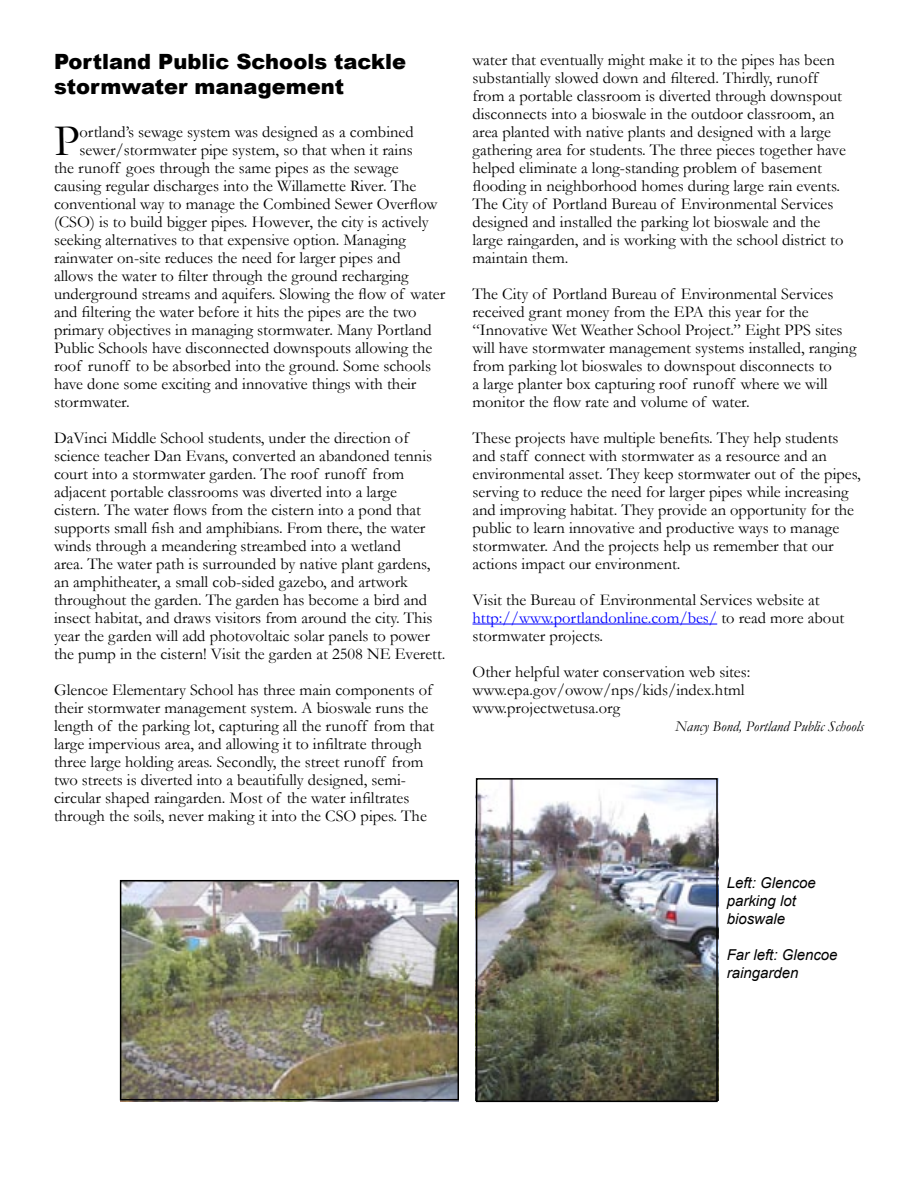
<style>
.page{position:relative;width:918px;height:1188px;background:#fff}
.page>*{position:absolute;margin:0;border:0;box-sizing:border-box;transform-origin:0 0}
.t1{font:45.3px "Garamond";color:#000}
.t2{font:900 21px/25.2px "Arial";color:#000}
.t3{font:16.5px/18px "Garamond";color:#000}
.t4{font:italic 15px/18px "Arial";color:#000}
.t5{font:italic 15px "Garamond";color:#000}
.s1{color:#00f}
</style>
<div class="page">
<hr style="left:472px;top:624px;width:245px;height:1px;background:#00f">
<img style="left:121px;top:883px;width:338px;height:218px">
<img style="left:475px;top:778px;width:240px;height:323px">
<div style="left:476px;top:778px;width:242px;height:324px;border:2px solid #000"></div>
<div style="left:120px;top:880px;width:339px;height:220px;border:2px solid #000"></div>
<p class="t2" style="left:54px;top:49px;width:354px">Portland Public Schools tackle stormwater management</p>
<h1 class="t1" style="left:54px;top:114px;width:27px">P</h1>
<p class="t3" style="left:80px;top:123px;width:336px">ortland’s sewage system was designed as a combined</p>
<p class="t3" style="left:80px;top:141px;width:335px">sewer/stormwater pipe system, so that when it rains</p>
<p class="t3" style="left:54px;top:159px;width:346px">the runoff goes through the same pipes as the sewage</p>
<p class="t3" style="left:54px;top:177px;width:364px">causing regular discharges into the Willamette River. The</p>
<p class="t3" style="left:54px;top:195px;width:385px">conventional way to manage the Combined Sewer Overflow</p>
<p class="t3" style="left:54px;top:213px;width:376px">(CSO) is to build bigger pipes. However, the city is actively</p>
<p class="t3" style="left:54px;top:231px;width:354px">seeking alternatives to that expensive option. Managing</p>
<p class="t3" style="left:54px;top:249px;width:348px">rainwater on-site reduces the need for larger pipes and</p>
<p class="t3" style="left:54px;top:267px;width:356px">allows the water to filter through the ground recharging</p>
<p class="t3" style="left:54px;top:285px;width:393px">underground streams and aquifers. Slowing the flow of water</p>
<p class="t3" style="left:54px;top:303px;width:364px">and filtering the water before it hits the pipes are the two</p>
<p class="t3" style="left:54px;top:321px;width:379px">primary objectives in managing stormwater. Many Portland</p>
<p class="t3" style="left:54px;top:339px;width:380px">Public Schools have disconnected downspouts allowing the</p>
<p class="t3" style="left:54px;top:357px;width:379px">roof runoff to be absorbed into the ground. Some schools</p>
<p class="t3" style="left:54px;top:375px;width:364px">have done some exciting and innovative things with their</p>
<p class="t3" style="left:54px;top:393px;width:77px">stormwater.</p>
<p class="t3" style="left:54px;top:429px;width:393px">DaVinci Middle School students, under the direction of science teacher Dan Evans, converted an abandoned tennis court into a stormwater garden. The roof runoff from adjacent portable classrooms was diverted into a large cistern. The water flows from the cistern into a pond that supports small fish and amphibians. From there, the water winds through a meandering streambed into a wetland<br>area. The water path is surrounded by native plant gardens, an amphitheater, a small cob-sided gazebo, and artwork throughout the garden. The garden has become a bird and insect habitat, and draws visitors from around the city. This year the garden will add photovoltaic solar panels to power the pump in the cistern! Visit the garden at 2508 NE Everett.</p>
<p class="t3" style="left:54px;top:681px;width:382px">Glencoe Elementary School has three main components of their stormwater management system. A bioswale runs the length of the parking lot, capturing all the runoff from that large impervious area, and allowing it to infiltrate through three large holding areas. Secondly, the street runoff from two streets is diverted into a beautifully designed, semi&shy;circular shaped raingarden. Most of the water infiltrates through the soils, never making it into the CSO pipes. The</p>
<p class="t3" style="left:472px;top:50px;width:375px">water that eventually might make it to the pipes has been substantially slowed down and filtered. Thirdly, runoff from a portable classroom is diverted through downspout disconnects into a bioswale in the outdoor classroom, an area planted with native plants and designed with a large gathering area for students. The three pieces together have helped eliminate a long-standing problem of basement flooding in neighborhood homes during large rain events.<br>The City of Portland Bureau of Environmental Services designed and installed the parking lot bioswale and the large raingarden, and is working with the school district to maintain them.</p>
<p class="t3" style="left:472px;top:284px;width:385px">The City of Portland Bureau of Environmental Services received grant money from the EPA this year for the “Innovative Wet Weather School Project.” Eight PPS sites will have stormwater management systems installed, ranging from parking lot bioswales to downspout disconnects to<br>a large planter box capturing roof runoff where we will monitor the flow rate and volume of water.</p>
<p class="t3" style="left:472px;top:428px;width:390px">These projects have multiple benefits. They help students and staff connect with stormwater as a resource and an environmental asset. They keep stormwater out of the pipes, serving to reduce the need for larger pipes while increasing and improving habitat. They provide an opportunity for the public to learn innovative and productive ways to manage stormwater. And the projects help us remember that our actions impact our environment.</p>
<p class="t3" style="left:472px;top:590px;width:373px">Visit the Bureau of Environmental Services website at <span class="s1">http://www.portlandonline.com/bes/</span> to read more about stormwater projects.</p>
<p class="t3" style="left:472px;top:662px;width:279px">Other helpful water conservation web sites: www.epa.gov/owow/nps/kids/index.html www.projectwetusa.org</p>
<p class="t5" style="left:675px;top:717px;width:190px">Nancy Bond, Portland Public Schools</p>
<p class="t4" style="left:727px;top:874px;width:91px">Left: Glencoe parking lot bioswale</p>
<p class="t4" style="left:727px;top:946px;width:112px">Far left: Glencoe raingarden</p>
</div>
